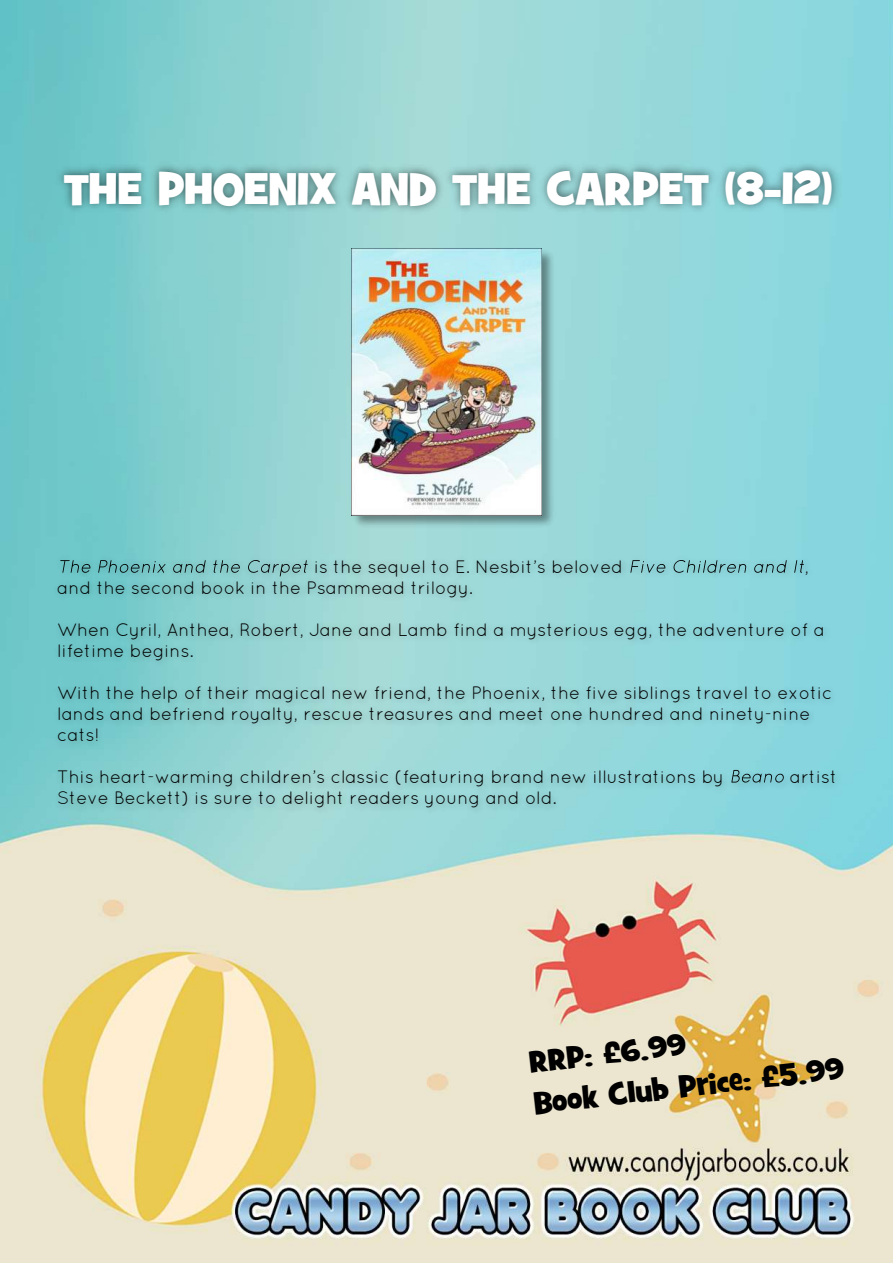
<style>
.page{position:relative;width:893px;height:1263px;background:#fff}
.page>*{position:absolute;margin:0;border:0;box-sizing:border-box;transform-origin:0 0}
.t1{font:45px "Grilled Cheese BTN";color:#fff}
.t2{font:30px/40.8px "Grilled Cheese BTN";color:#000}
.t3{font:18px/21px "Quicksand";color:#000}
</style>
<div class="page">
<img style="left:1px;top:1px;width:892px;height:1262px">
<img style="left:0;top:146px;width:893px;height:200px">
<img style="left:349px;top:247px;width:208px;height:284px">
<img style="left:352px;top:249px;width:189px;height:266px">
<img style="left:48px;top:547px;width:806px;height:292px">
<svg style="left:60px;top:560px;width:30px;height:13px"></svg>
<svg style="left:98px;top:560px;width:67px;height:13px"></svg>
<svg style="left:173px;top:560px;width:33px;height:13px"></svg>
<svg style="left:213px;top:560px;width:27px;height:13px"></svg>
<svg style="left:248px;top:560px;width:60px;height:16px"></svg>
<svg style="left:630px;top:560px;width:35px;height:13px"></svg>
<svg style="left:673px;top:560px;width:73px;height:13px"></svg>
<svg style="left:754px;top:560px;width:33px;height:13px"></svg>
<svg style="left:794px;top:560px;width:10px;height:13px"></svg>
<svg style="left:731px;top:770px;width:53px;height:12px"></svg>
<h1 class="t1" style="left:64px;top:159px;width:771px">THE PHOENIX AND THE CARPET (8-12)</h1>
<p class="t3" style="left:314px;top:556px;width:311px">is the sequel to E. Nesbit’s beloved</p>
<p class="t3" style="left:805px;top:556px;width:6px">,</p>
<p class="t3" style="left:57px;top:577px;width:417px">and the second book in the Psammead trilogy.</p>
<p class="t3" style="left:57px;top:619px;width:769px">When Cyril, Anthea, Robert, Jane and Lamb find a mysterious egg, the adventure of a lifetime begins.</p>
<p class="t3" style="left:57px;top:681px;width:777px">With the help of their magical new friend, the Phoenix, the five siblings travel to exotic lands and befriend royalty, rescue treasures and meet one hundred and ninety-nine cats!</p>
<p class="t3" style="left:57px;top:765px;width:668px">This heart-warming children’s classic (featuring brand new illustrations by</p>
<p class="t3" style="left:790px;top:765px;width:49px">artist</p>
<p class="t3" style="left:57px;top:786px;width:501px">Steve Beckett) is sure to delight readers young and old.</p>
<h2 class="t2" style="left:527px;top:1042px;width:313px;rotate:-6deg">RRP: £6.99<br>Book Club Price: £5.99</h2>
</div>
